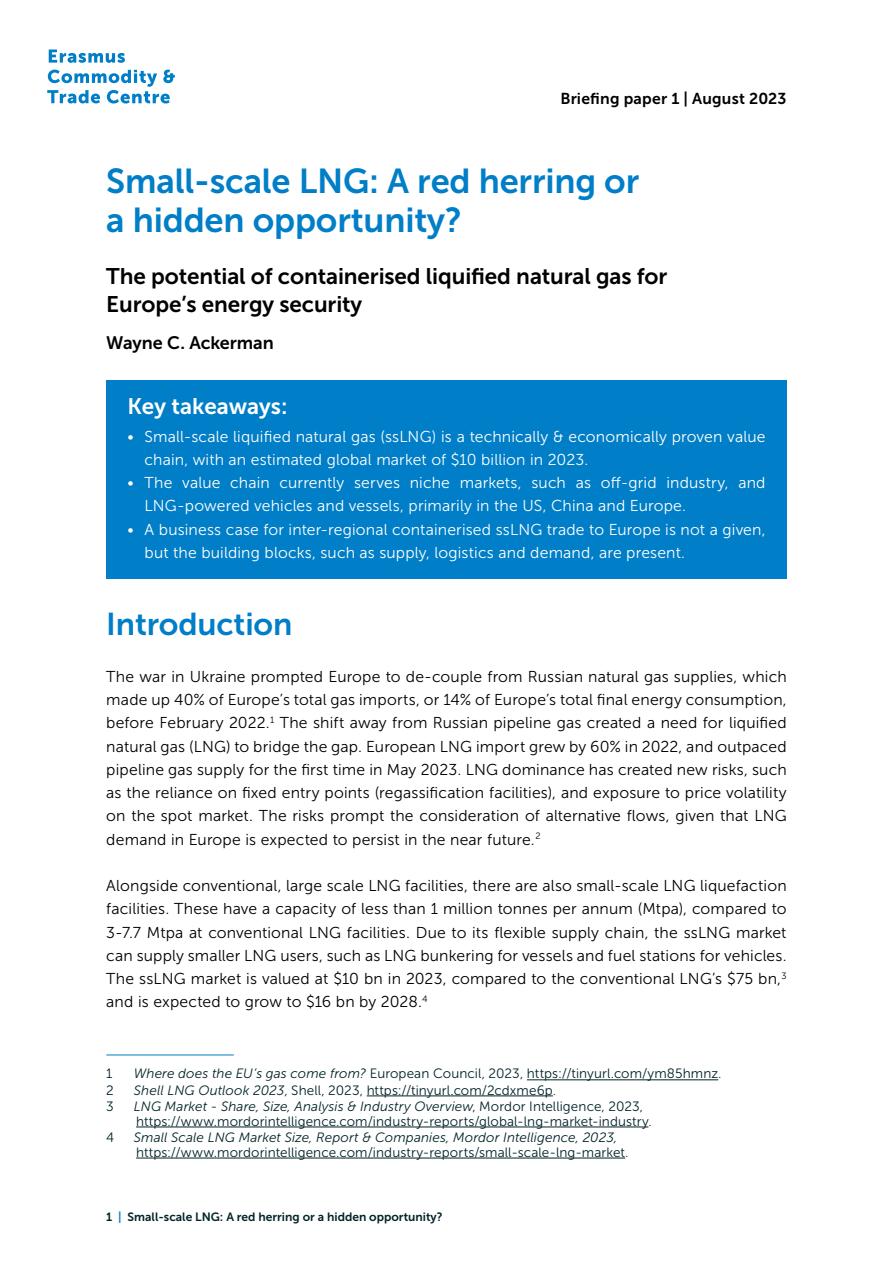
<style>
.page{position:relative;width:893px;height:1263px;background:#fff}
.page>*{position:absolute;margin:0;border:0;box-sizing:border-box;transform-origin:0 0}
.t1{font:34.5px/39px "Museo Sans 700";letter-spacing:-.005em;color:#007ec7}
.t2{font:31.5px "Museo Sans 700";letter-spacing:-.005em;color:#007ec7}
.t3{font:22.5px/28.5px "Museo Sans 700";letter-spacing:-.005em;color:#000}
.t4{font:22.5px "Museo Sans 700";color:#fff}
.t5{font:18px "Museo Sans 700";letter-spacing:-.005em;color:#000}
.t6{font:15.75px/23.2px "Museo Sans 300";letter-spacing:.01em;color:#000;text-align:justify}
.t7{font:15.75px/23.2px "Museo Sans 300";letter-spacing:.01em;color:#fff}
.t8{font:15.75px "Museo Sans 700";letter-spacing:.01em;color:#000}
.t9{font:13.5px/15px "Museo Sans 300";letter-spacing:.005em;color:#002328}
.t10{font:italic 13.5px "Museo Sans 300";letter-spacing:.005em;color:#002328}
.t11{font:12px "Museo Sans 700";color:#002328}
.s1{font-style:italic}
.s2{color:#007ec7}
</style>
<div class="page">
<hr style="left:106px;top:1054px;width:128px;height:1px;background:#007ec7">
<hr style="left:527px;top:1079px;width:191px;height:1px;background:#002328">
<hr style="left:367px;top:1096px;width:186px;height:1px;background:#002328">
<hr style="left:136px;top:1127px;width:512px;height:1px;background:#002328">
<hr style="left:136px;top:1158px;width:489px;height:1px;background:#002328">
<div style="left:106px;top:380px;width:681px;height:61px;background:#007ec7"></div>
<div style="left:106px;top:409px;width:681px;height:77px;background:#007ec7"></div>
<div style="left:106px;top:455px;width:681px;height:77px;background:#007ec7"></div>
<div style="left:106px;top:502px;width:681px;height:77px;background:#007ec7"></div>
<svg style="left:49px;top:49px;width:76px;height:14px"></svg>
<svg style="left:47px;top:70px;width:128px;height:34px"></svg>
<p class="t8" style="left:560px;top:90px;width:228px">Briefing paper 1 | August 2023</p>
<h1 class="t1" style="left:106px;top:162px;width:534px">Small-scale LNG: A red herring or a hidden opportunity?</h1>
<h3 class="t3" style="left:106px;top:262px;width:562px">The potential of containerised liquified natural gas for<br>Europe’s energy security</h3>
<p class="t5" style="left:106px;top:333px;width:169px">Wayne C. Ackerman</p>
<h3 class="t4" style="left:128px;top:394px;width:162px">Key takeaways:</h3>
<p class="t7" style="left:145px;top:425px;width:622px;text-indent:-17px">• Small-scale liquified natural gas (ssLNG) is a technically &amp; economically proven value chain, with an estimated global market of $10 billion in 2023.</p>
<p class="t7" style="left:145px;top:471px;width:622px;text-indent:-17px">• The value chain currently serves niche markets, such as off-grid industry, and<br>LNG-powered vehicles and vessels, primarily in the US, China and Europe.</p>
<p class="t7" style="left:145px;top:518px;width:623px;text-indent:-17px">• A business case for inter-regional containerised ssLNG trade to Europe is not a given, but the building blocks, such as supply, logistics and demand, are present.</p>
<h2 class="t2" style="left:106px;top:607px;width:188px">Introduction</h2>
<p class="t6" style="left:106px;top:665px;width:682px">The war in Ukraine prompted Europe to de-couple from Russian natural gas supplies, which made up 40% of Europe’s total gas imports, or 14% of Europe’s total final energy consumption, before February 2022.<sup>1</sup> The shift away from Russian pipeline gas created a need for liquified natural gas (LNG) to bridge the gap. European LNG import grew by 60% in 2022, and outpaced pipeline gas supply for the first time in May 2023. LNG dominance has created new risks, such as the reliance on fixed entry points (regassification facilities), and exposure to price volatility on the spot market. The risks prompt the consideration of alternative flows, given that LNG demand in Europe is expected to persist in the near future.<sup>2</sup></p>
<p class="t6" style="left:106px;top:874px;width:682px">Alongside conventional, large scale LNG facilities, there are also small-scale LNG liquefaction facilities. These have a capacity of less than 1 million tonnes per annum (Mtpa), compared to 3-7.7 Mtpa at conventional LNG facilities. Due to its flexible supply chain, the ssLNG market can supply smaller LNG users, such as LNG bunkering for vessels and fuel stations for vehicles.<br>The ssLNG market is valued at $10 bn in 2023, compared to the conventional LNG’s $75 bn,<sup>3 </sup>and is expected to grow to $16 bn by 2028.<sup>4</sup></p>
<p class="t9" style="left:106px;top:1066px;width:8px">1</p>
<p class="t9" style="left:134px;top:1066px;width:589px"><span class="s1">Where does the EU’s gas come from?</span> European Council, 2023, https://tinyurl.com/ym85hmnz.</p>
<p class="t9" style="left:106px;top:1082px;width:9px">2</p>
<p class="t9" style="left:134px;top:1082px;width:424px"><span class="s1">Shell LNG Outlook 2023</span>, Shell, 2023, https://tinyurl.com/2cdxme6p.</p>
<p class="t9" style="left:106px;top:1098px;width:9px">3</p>
<p class="t9" style="left:134px;top:1098px;width:519px"><span class="s1">LNG Market - Share, Size, Analysis &amp; Industry Overview</span>, Mordor Intelligence, 2023, https://www.mordorintelligence.com/industry-reports/global-lng-market-industry.</p>
<p class="t9" style="left:106px;top:1129px;width:10px">4</p>
<p class="t10" style="left:134px;top:1130px;width:485px">Small Scale LNG Market Size, Report &amp; Companies, Mordor Intelligence, 2023,</p>
<p class="t9" style="left:136px;top:1144px;width:494px">https://www.mordorintelligence.com/industry-reports/small-scale-lng-market.</p>
<p class="t11" style="left:106px;top:1210px;width:338px">1 <span class="s2">|</span> Small-scale LNG: A red herring or a hidden opportunity?</p>
</div>
